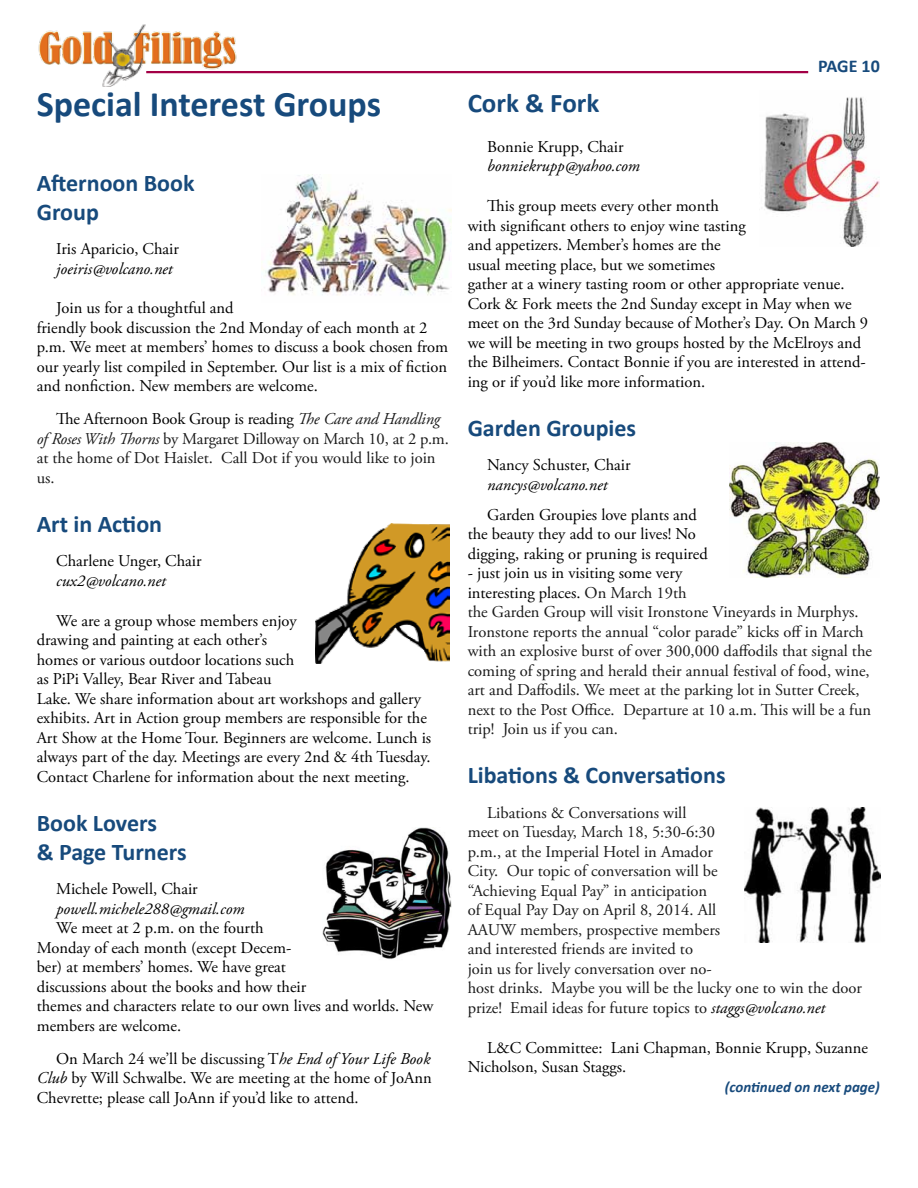
<style>
.page{position:relative;width:918px;height:1188px;background:#fff}
.page>*{position:absolute;margin:0;border:0;box-sizing:border-box;transform-origin:0 0}
.t1{font:700 36px "Calibri";color:#174a7c}
.t2{font:700 27px "Calibri";color:#174a7c}
.t3{font:700 24px/28.8px "Calibri";color:#174a7c}
.t4{font:700 18px "Calibri";letter-spacing:-.005em;color:#174a7c}
.t5{font:16.5px/19.5px "Adobe Garamond Pro";color:#000}
.t6{font:16.5px/19.5px "Adobe Garamond Pro";color:#1a1a1a}
.t7{font:italic 16.5px "Adobe Garamond Pro";color:#000}
.t8{font:italic 700 15px "Calibri";color:#174a7c}
.s1{color:#000}
.s2{font-style:italic}
.s3{font-style:italic;color:#000}
</style>
<div class="page">
<img style="left:38px;top:24px;width:234px;height:62px">
<hr style="left:146px;top:71px;width:662px;height:2px;background:#a30046">
<img style="left:316px;top:523px;width:134px;height:140px">
<img style="left:265px;top:175px;width:187px;height:120px">
<img style="left:322px;top:827px;width:130px;height:132px">
<img style="left:764px;top:97px;width:116px;height:150px">
<img style="left:729px;top:442px;width:151px;height:136px">
<img style="left:744px;top:807px;width:136px;height:135px">
<h1 class="t1" style="left:37px;top:81px;width:346px">Special Interest Groups</h1>
<h3 class="t3" style="left:37px;top:168px;width:159px">Afternoon Book<br>Group</h3>
<p class="t5" style="left:56px;top:240px;width:124px">Iris Aparicio, Chair</p>
<p class="t7" style="left:56px;top:259px;width:118px">joeiris@volcano.net</p>
<p class="t5" style="left:37px;top:299px;width:413px;text-indent:20px">Join us for a thoughtful and<br>friendly book discussion the 2nd Monday of each month at 2 p.m. We meet at members’ homes to discuss a book chosen from our yearly list compiled in September. Our list is a mix of fiction and nonfiction. New members are welcome.</p>
<p class="t6" style="left:37px;top:410px;width:414px;text-indent:20px"><span class="s1">The Afternoon Book Group is reading</span> <span class="s2">The Care and Handling of Roses With Thorns</span> by Margaret Dilloway on March 10, at 2 p.m. at the home of Dot Haislet. Call Dot if you would like to join us.</p>
<h3 class="t3" style="left:37px;top:510px;width:127px">Art in Action</h3>
<p class="t5" style="left:56px;top:552px;width:147px">Charlene Unger, Chair</p>
<p class="t7" style="left:56px;top:571px;width:111px">cux2@volcano.net</p>
<p class="t5" style="left:37px;top:611px;width:396px;text-indent:20px">We are a group whose members enjoy<br>drawing and painting at each other’s<br>homes or various outdoor locations such<br>as PiPi Valley, Bear River and Tabeau<br>Lake. We share information about art workshops and gallery exhibits. Art in Action group members are responsible for the Art Show at the Home Tour. Beginners are welcome. Lunch is always part of the day. Meetings are every 2nd &amp; 4th Tuesday.<br>Contact Charlene for information about the next meeting.</p>
<h3 class="t3" style="left:37px;top:808px;width:151px">Book Lovers<br>&amp; Page Turners</h3>
<p class="t5" style="left:56px;top:880px;width:143px">Michele Powell, Chair</p>
<p class="t7" style="left:56px;top:898px;width:190px">powell.michele288@gmail.com</p>
<p class="t5" style="left:37px;top:919px;width:398px;text-indent:20px">We meet at 2 p.m. on the fourth<br>Monday of each month (except Decem-<br>ber) at members’ homes. We have great<br>discussions about the books and how their<br>themes and characters relate to our own lives and worlds. New members are welcome.</p>
<p class="t5" style="left:37px;top:1049px;width:397px;text-align:justify;text-indent:20px">On March 24 we’ll be discussing T<span class="s2">he End of Your Life Book Club</span> by Will Schwalbe. We are meeting at the home of JoAnn Chevrette; please call JoAnn if you’d like to attend.</p>
<p class="t4" style="left:818px;top:55px;width:63px">PAGE 10</p>
<h2 class="t2" style="left:468px;top:86px;width:133px">Cork &amp; Fork</h2>
<p class="t5" style="left:487px;top:138px;width:138px">Bonnie Krupp, Chair</p>
<p class="t7" style="left:487px;top:156px;width:154px">bonniekrupp@yahoo.com</p>
<p class="t5" style="left:468px;top:197px;width:402px;text-indent:20px">This group meets every other month<br>with significant others to enjoy wine tasting<br>and appetizers. Member’s homes are the<br>usual meeting place, but we sometimes<br>gather at a winery tasting room or other appropriate venue.<br>Cork &amp; Fork meets the 2nd Sunday except in May when we meet on the 3rd Sunday because of Mother’s Day. On March 9 we will be meeting in two groups hosted by the McElroys and the Bilheimers. Contact Bonnie if you are interested in attend&shy;ing or if you’d like more information.</p>
<h3 class="t3" style="left:468px;top:413px;width:170px">Garden Groupies</h3>
<p class="t5" style="left:487px;top:456px;width:145px">Nancy Schuster, Chair</p>
<p class="t7" style="left:487px;top:475px;width:122px">nancys@volcano.net</p>
<p class="t5" style="left:468px;top:505px;width:242px;text-indent:20px">Garden Groupies love plants and the beauty they add to our lives! No digging, raking or pruning is required</p>
<p class="t6" style="left:468px;top:564px;width:406px"><span class="s1">- just join us in visiting some very<br>interesting places.</span> On March 19th<br>the Garden Group will visit Ironstone Vineyards in Murphys.<br>Ironstone reports the annual “color parade” kicks off in March with an explosive burst of over 300,000 daffodils that signal the coming of spring and herald their annual festival of food, wine, art and Daffodils. We meet at the parking lot in Sutter Creek, next to the Post Office. Departure at 10 a.m. This will be a fun trip! Join us if you can.</p>
<h3 class="t3" style="left:468px;top:761px;width:259px">Libations &amp; Conversations</h3>
<p class="t6" style="left:468px;top:803px;width:396px;text-indent:20px">Libations &amp; Conversations will<br>meet on Tuesday, March 18, 5:30-6:30<br>p.m., at the Imperial Hotel in Amador<br>City. Our topic of conversation will be<br>“Achieving Equal Pay” in anticipation<br>of Equal Pay Day on April 8, 2014. All<br>AAUW members, prospective members<br>and interested friends are invited to<br>join us for lively conversation over no-<br>host drinks. Maybe you will be the lucky one to win the door prize! Email ideas for future topics to <span class="s3">staggs@volcano.net</span></p>
<p class="t5" style="left:468px;top:1038px;width:402px;text-indent:20px">L&amp;C Committee: Lani Chapman, Bonnie Krupp, Suzanne<br>Nicholson, Susan Staggs.</p>
<p class="t8" style="left:725px;top:1078px;width:157px">(continued on next page)</p>
</div>
